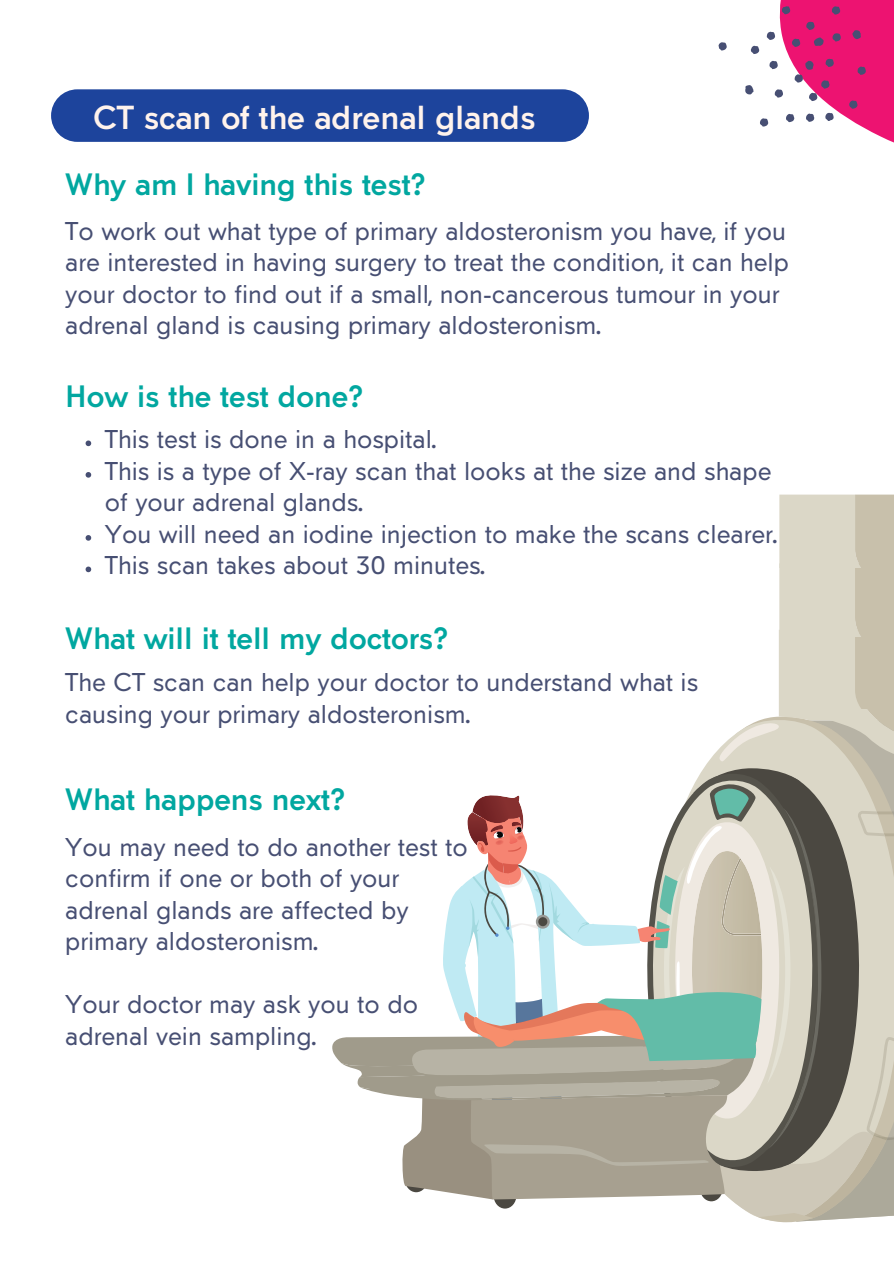
<style>
.page{position:relative;width:894px;height:1264px;background:#fff}
.page>*{position:absolute;margin:0;border:0;box-sizing:border-box;transform-origin:0 0}
.t1{font:700 30px "Tabarra Pro";color:#fff3ec}
.t2{font:700 27.9px "Tabarra Pro";color:#01a7a0}
.t3{font:23.25px/31.5px "Tabarra Pro";color:#474f73}
</style>
<div class="page">
<svg style="left:718px;top:0;width:175px;height:142px"></svg>
<svg style="left:332px;top:494px;width:562px;height:728px"></svg>
<div style="left:51px;top:89px;width:537px;height:53px;background:#1d449c;border-radius:26px"></div>
<svg style="left:86px;top:440px;width:5px;height:6px"></svg>
<svg style="left:86px;top:472px;width:5px;height:5px"></svg>
<svg style="left:86px;top:535px;width:5px;height:5px"></svg>
<svg style="left:86px;top:566px;width:5px;height:6px"></svg>
<h1 class="t1" style="left:93px;top:105px;width:444px">CT scan of the adrenal glands</h1>
<p class="t2" style="left:65px;top:174px;width:361px">Why am I having this test?</p>
<p class="t3" style="left:65px;top:217px;width:725px">To work out what type of primary aldosteronism you have, if you are interested in having surgery to treat the condition, it can help your doctor to find out if a small, non-cancerous tumour in your adrenal gland is causing primary aldosteronism.</p>
<h1 class="t2" style="left:65px;top:385px;width:299px">How is the test done?</h1>
<p class="t3" style="left:105px;top:426px;width:674px">This test is done in a hospital.<br>This is a type of X-ray scan that looks at the size and shape of your adrenal glands.<br>You will need an iodine injection to make the scans clearer.</p>
<h1 class="t3" style="left:105px;top:552px;width:382px">This scan takes about 30 minutes.</h1>
<p class="t2" style="left:65px;top:627px;width:384px">What will it tell my doctors?</p>
<p class="t3" style="left:65px;top:669px;width:634px">The CT scan can help your doctor to understand what is causing your primary aldosteronism.</p>
<p class="t2" style="left:65px;top:788px;width:281px">What happens next?</p>
<p class="t3" style="left:65px;top:833px;width:404px">You may need to do another test to confirm if one or both of your adrenal glands are affected by primary aldosteronism.</p>
<p class="t3" style="left:65px;top:991px;width:354px">Your doctor may ask you to do adrenal vein sampling.</p>
</div>
